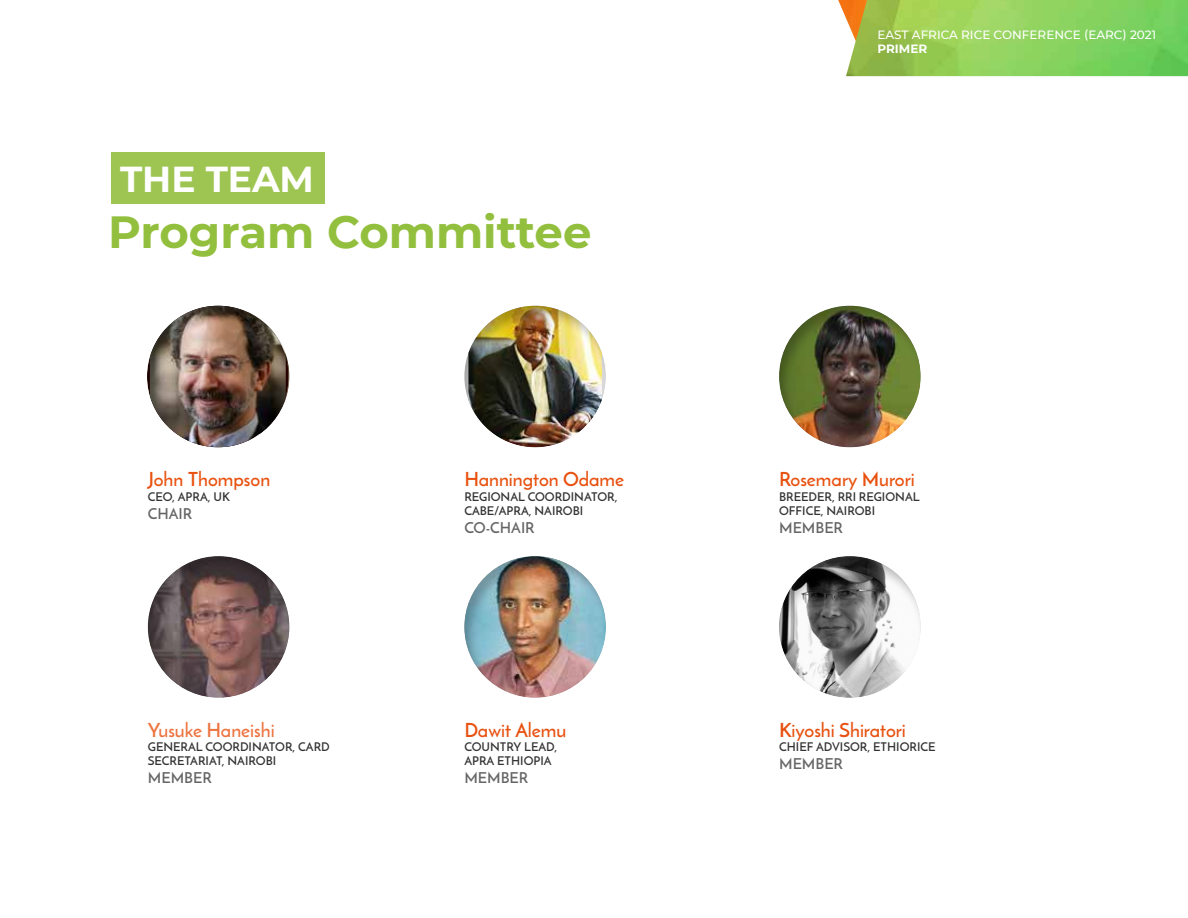
<style>
.page{position:relative;width:1188px;height:918px;background:#fff}
.page>*{position:absolute;margin:0;border:0;box-sizing:border-box;transform-origin:0 0}
.t1{font:700 45px "Montserrat";color:#93bf3e}
.t2{font:700 36px "Montserrat";color:#fff}
.t3{font:19.35px "Reem Kufi";color:#e8510f}
.t4{font:19.35px "Reem Kufi";color:#ed743f}
.t5{font:15px "Reem Kufi";color:#666}
.t6{font:12px/14.4px "Reem Kufi";color:#333}
.t7{font:500 12px "Montserrat";color:#fff}
.t8{font:700 12px "Montserrat";color:#fff}
</style>
<div class="page">
<img style="left:846px;top:0;width:342px;height:76px">
<div style="left:463px;top:303px;width:145px;height:145px;background:#000;opacity:.27"></div>
<div style="left:778px;top:303px;width:145px;height:145px;background:#000;opacity:.27"></div>
<div style="left:147px;top:553px;width:145px;height:146px;background:#000;opacity:.27"></div>
<div style="left:463px;top:553px;width:145px;height:146px;background:#000;opacity:.27"></div>
<div style="left:778px;top:553px;width:145px;height:146px;background:#000;opacity:.27"></div>
<div style="left:111px;top:153px;width:213px;height:51px;background:#9ec552"></div>
<div style="left:146px;top:303px;width:145px;height:145px;background:#000;opacity:.27"></div>
<h2 class="t2" style="left:120px;top:153px;width:196px">THE TEAM</h2>
<h1 class="t1" style="left:108px;top:199px;width:485px">Program Committee</h1>
<h3 class="t3" style="left:148px;top:466px;width:124px">John Thompson</h3>
<p class="t6" style="left:148px;top:490px;width:83px">CEO, APRA, UK</p>
<p class="t5" style="left:148px;top:503px;width:46px">CHAIR</p>
<h3 class="t4" style="left:148px;top:717px;width:128px">Yusuke Haneishi</h3>
<p class="t6" style="left:148px;top:741px;width:183px">GENERAL COORDINATOR, CARD<br>SECRETARIAT, NAIROBI</p>
<p class="t5" style="left:148px;top:768px;width:65px">MEMBER</p>
<h3 class="t3" style="left:464px;top:466px;width:161px">Hannington Odame</h3>
<p class="t6" style="left:464px;top:490px;width:155px">REGIONAL COORDINATOR,<br>CABE/APRA, NAIROBI</p>
<p class="t5" style="left:464px;top:518px;width:72px">CO-CHAIR</p>
<h3 class="t3" style="left:464px;top:717px;width:104px">Dawit Alemu</h3>
<p class="t6" style="left:464px;top:741px;width:94px">COUNTRY LEAD,<br>APRA ETHIOPIA</p>
<p class="t5" style="left:464px;top:768px;width:65px">MEMBER</p>
<p class="t7" style="left:878px;top:26px;width:280px">EAST AFRICA RICE CONFERENCE (EARC) 2021</p>
<p class="t8" style="left:878px;top:40px;width:51px">PRIMER</p>
<h3 class="t3" style="left:779px;top:466px;width:137px">Rosemary Murori</h3>
<p class="t6" style="left:779px;top:490px;width:142px">BREEDER, RRI REGIONAL<br>OFFICE, NAIROBI</p>
<p class="t5" style="left:779px;top:518px;width:65px">MEMBER</p>
<h3 class="t3" style="left:779px;top:717px;width:128px">Kiyoshi Shiratori</h3>
<p class="t6" style="left:779px;top:741px;width:158px">CHIEF ADVISOR, ETHIORICE</p>
<p class="t5" style="left:779px;top:754px;width:65px">MEMBER</p>
</div>
